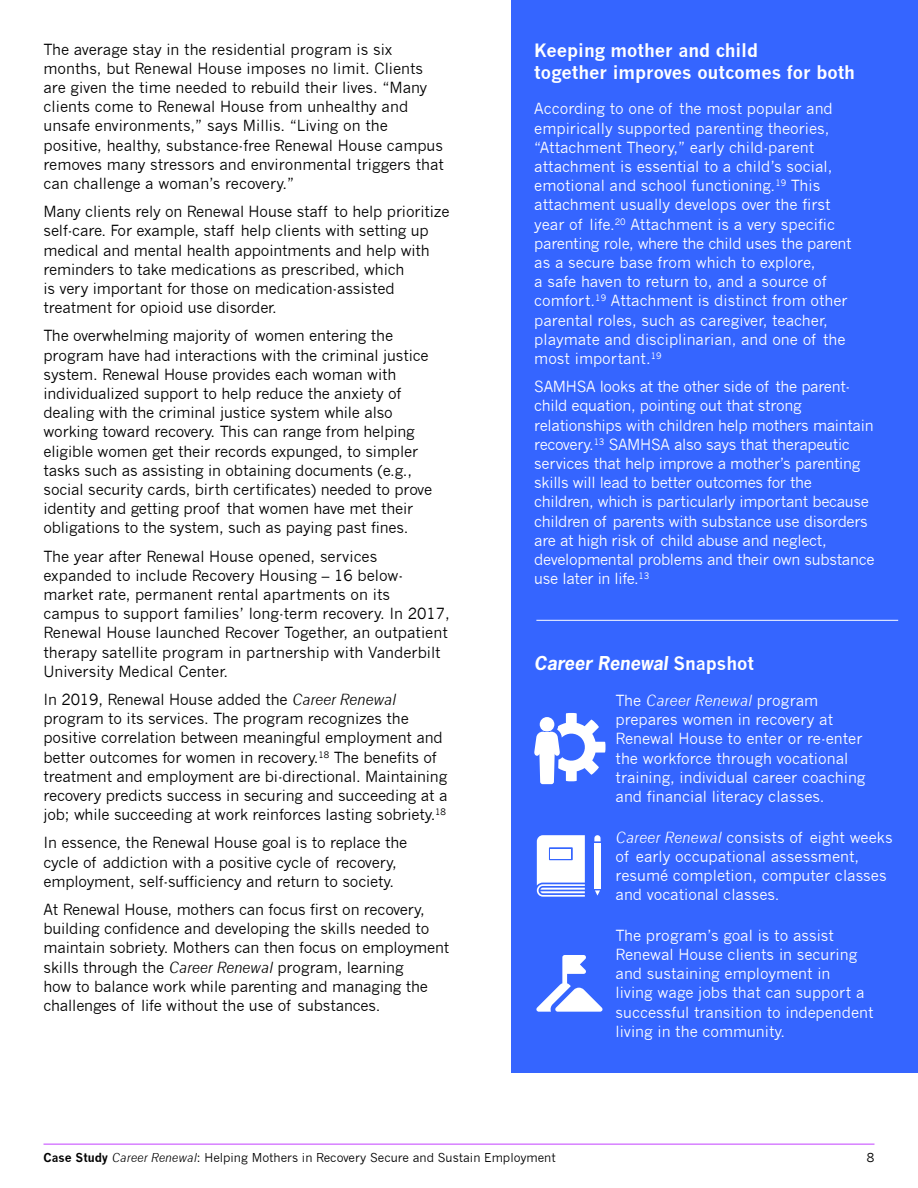
<style>
.page{position:relative;width:918px;height:1188px;background:#fff}
.page>*{position:absolute;margin:0;border:0;box-sizing:border-box;transform-origin:0 0}
.t1{font:700 18px/21.6px "News Gothic";color:#fff}
.t2{font:italic 700 18px "News Gothic Std";color:#fff}
.t3{font:15px/19.2px "News Gothic";letter-spacing:-.01em;color:#000}
.t4{font:15px/19.2px "News Gothic";color:#fff}
.t5{font:15px/19.2px "News Gothic";letter-spacing:-.02em;color:#fff}
.t6{font:12px "News Gothic";color:#000}
.s1{font-style:italic}
.s2{font-family:"News Gothic";font-style:normal}
.s3{font-weight:700}
</style>
<div class="page">
<hr style="left:44px;top:1144px;width:830px;height:1px;background:#c440ff">
<div style="left:512px;top:0;width:406px;height:1073px;background:#3565ff"></div>
<hr style="left:536px;top:620px;width:362px;height:1px;background:#fff">
<svg style="left:536px;top:955px;width:67px;height:57px"></svg>
<svg style="left:534px;top:713px;width:72px;height:71px"></svg>
<svg style="left:537px;top:835px;width:48px;height:62px;background:#dfe6ff"></svg>
<svg style="left:594px;top:835px;width:7px;height:6px"></svg>
<div style="left:594px;top:843px;width:7px;height:46px;background:#fff"></div>
<svg style="left:595px;top:890px;width:5px;height:6px"></svg>
<p class="t3" style="left:44px;top:40px;width:402px">The average stay in the residential program is six months, but Renewal House imposes no limit. Clients are given the time needed to rebuild their lives. “Many clients come to Renewal House from unhealthy and unsafe environments,” says Millis. “Living on the positive, healthy, substance-free Renewal House campus removes many stressors and environmental triggers that can challenge a woman’s recovery.”</p>
<p class="t3" style="left:44px;top:202px;width:408px">Many clients rely on Renewal House staff to help prioritize self-care. For example, staff help clients with setting up medical and mental health appointments and help with reminders to take medications as prescribed, which<br>is very important for those on medication-assisted treatment for opioid use disorder.</p>
<p class="t3" style="left:44px;top:326px;width:390px">The overwhelming majority of women entering the program have had interactions with the criminal justice system. Renewal House provides each woman with individualized support to help reduce the anxiety of dealing with the criminal justice system while also working toward recovery. This can range from helping eligible women get their records expunged, to simpler tasks such as assisting in obtaining documents (e.g., social security cards, birth certificates) needed to prove identity and getting proof that women have met their obligations to the system, such as paying past fines.</p>
<p class="t3" style="left:44px;top:547px;width:408px">The year after Renewal House opened, services<br>expanded to include Recovery Housing – 16 below&shy;market rate, permanent rental apartments on its campus to support families’ long-term recovery. In 2017, Renewal House launched Recover Together, an outpatient therapy satellite program in partnership with Vanderbilt University Medical Center.</p>
<p class="t3" style="left:43px;top:690px;width:405px">In 2019, Renewal House added the <span class="s1">Career Renewal </span>program to its services. The program recognizes the positive correlation between meaningful employment and better outcomes for women in recovery.<sup>18</sup> The benefits of treatment and employment are bi-directional. Maintaining recovery predicts success in securing and succeeding at a job; while succeeding at work reinforces lasting sobriety.<sup>18</sup></p>
<p class="t3" style="left:44px;top:833px;width:365px">In essence, the Renewal House goal is to replace the cycle of addiction with a positive cycle of recovery, employment, self-sufficiency and return to society.</p>
<p class="t3" style="left:44px;top:900px;width:407px">At Renewal House, mothers can focus first on recovery, building confidence and developing the skills needed to maintain sobriety. Mothers can then focus on employment skills through the <span class="s1">Career Renewal</span> program, learning<br>how to balance work while parenting and managing the challenges of life without the use of substances.</p>
<p class="t1" style="left:534px;top:39px;width:322px">Keeping mother and child<br>together improves outcomes for both</p>
<p class="t4" style="left:534px;top:99px;width:319px">According to one of the most popular and empirically supported parenting theories, “Attachment Theory,” early child-parent attachment is essential to a child’s social, emotional and school functioning.<sup>19</sup> This attachment usually develops over the first year of life.<sup>20</sup> Attachment is a very specific parenting role, where the child uses the parent as a secure base from which to explore,<br>a safe haven to return to, and a source of comfort.<sup>19</sup> Attachment is distinct from other parental roles, such as caregiver, teacher, playmate and disciplinarian, and one of the most important.<sup>19</sup></p>
<p class="t5" style="left:534px;top:377px;width:342px">SAMHSA looks at the other side of the parent&shy;child equation, pointing out that strong relationships with children help mothers maintain recovery.<sup>13</sup> SAMHSA also says that therapeutic services that help improve a mother’s parenting skills will lead to better outcomes for the children, which is particularly important because children of parents with substance use disorders are at high risk of child abuse and neglect, developmental problems and their own substance use later in life.<sup>13</sup></p>
<p class="t2" style="left:534px;top:652px;width:221px">Career Renewal <span class="s2">Snapshot</span></p>
<p class="t4" style="left:616px;top:691px;width:251px">The <span class="s1">Career Renewal</span> program prepares women in recovery at<br>Renewal House to enter or re-enter the workforce through vocational training, individual career coaching and financial literacy classes.</p>
<p class="t4" style="left:616px;top:828px;width:279px"><span class="s1">Career Renewal</span> consists of eight weeks of early occupational assessment, resumé completion, computer classes and vocational classes.</p>
<p class="t4" style="left:616px;top:926px;width:260px">The program’s goal is to assist<br>Renewal House clients in securing and sustaining employment in<br>living wage jobs that can support a successful transition to independent living in the community.</p>
<p class="t6" style="left:44px;top:1151px;width:514px"><span class="s3">Case Study</span> <span class="s1">Career Renewal</span>: Helping Mothers in Recovery Secure and Sustain Employment</p>
<p class="t6" style="left:867px;top:1150px;width:9px">8</p>
</div>
